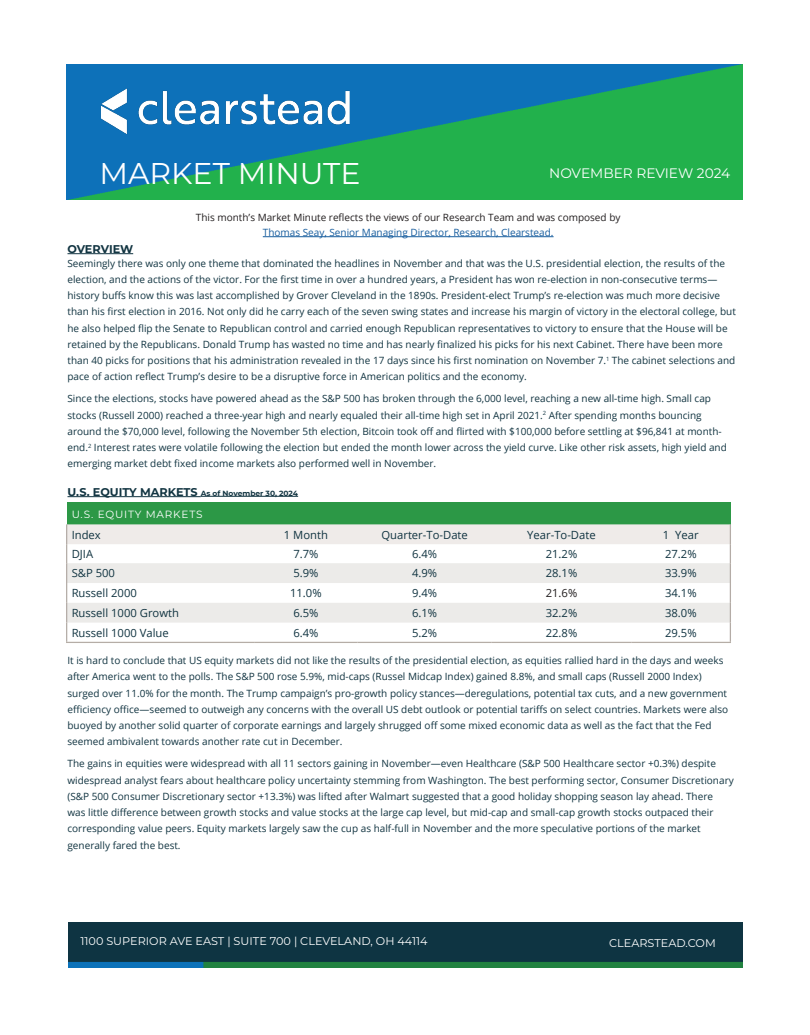
<style>
.page{position:relative;width:810px;height:1035px;background:#fff}
.page>*{position:absolute;margin:0;border:0;box-sizing:border-box;transform-origin:0 0}
.t1{font:30px "Montserrat";color:#fff}
.t2{font:13.75px "Montserrat";color:#fff}
.t3{font:11.25px "Open Sans";color:#113441}
.t4{font:11.25px "Montserrat";color:#fff}
.t5{font:700 11.25px "Montserrat";letter-spacing:-.01em;color:#113441}
.t6{font:11.25px "Open Sans";color:#231f20}
.t7{font:10.5px "Montserrat";letter-spacing:.075em;color:#fff}
.t8{font:10px/16.2px "Open Sans";color:#113441}
.t9{font:10px "Open Sans";color:#231f20}
.t10{font:10px "Open Sans";color:#175d9e}
.t11{font:700 7.5px "Montserrat";color:#113441}
.s1{font-size:11.25px}
</style>
<div class="page">
<img style="left:66px;top:65px;width:676px;height:135px">
<div style="left:67px;top:502px;width:663px;height:22px;background:#2c9846"></div>
<svg style="left:66px;top:524px;width:665px;height:118px"></svg>
<hr style="left:66px;top:642px;width:188px;height:1px;background:#b5ada6">
<hr style="left:254px;top:642px;width:104px;height:1px;background:#b5ada6">
<hr style="left:358px;top:642px;width:134px;height:1px;background:#b5ada6">
<hr style="left:492px;top:642px;width:139px;height:1px;background:#b5ada6">
<hr style="left:631px;top:642px;width:100px;height:1px;background:#b5ada6">
<hr style="left:68px;top:496px;width:133px;height:1px;background:#113441">
<hr style="left:201px;top:496px;width:97px;height:1px;background:#113441">
<hr style="left:68px;top:253px;width:65px;height:1px;background:#113441">
<hr style="left:263px;top:236px;width:291px;height:1px;background:#175d9e">
<img style="left:69px;top:922px;width:673px;height:46px">
<img style="left:92px;top:82px;width:267px;height:59px">
<p class="t1" style="left:99px;top:153px;width:263px">MARKET MINUTE</p>
<p class="t2" style="left:549px;top:164px;width:183px">NOVEMBER REVIEW 2024</p>
<p class="t5" style="left:68px;top:240px;width:67px">OVERVIEW</p>
<p class="t9" style="left:196px;top:210px;width:426px">This month’s Market Minute reflects the views of our Research Team and was composed by</p>
<p class="t10" style="left:263px;top:225px;width:292px">Thomas Seay, Senior Managing Director, Research, Clearstead.</p>
<p class="t8" style="left:68px;top:255px;width:670px">Seemingly there was only one theme that dominated the headlines in November and that was the U.S. presidential election, the results of the election, and the actions of the victor. For the first time in over a hundred years, a President has won re-election in non-consecutive terms— history buffs know this was last accomplished by Grover Cleveland in the 1890s. President-elect Trump’s re-election was much more decisive than his first election in 2016. Not only did he carry each of the seven swing states and increase his margin of victory in the electoral college, but he also helped flip the Senate to Republican control and carried enough Republican representatives to victory to ensure that the House will be retained by the Republicans. Donald Trump has wasted no time and has nearly finalized his picks for his next Cabinet. There have been more than 40 picks for positions that his administration revealed in the 17 days since his first nomination on November 7.<sup>1</sup> The cabinet selections and pace of action reflect Trump’s desire to be a disruptive force in American politics and the economy.</p>
<p class="t8" style="left:68px;top:390px;width:661px">Since the elections, stocks have powered ahead as the S&amp;P 500 has broken through the 6,000 level, reaching a new all-time high. Small cap stocks (Russell 2000) reached a three-year high and nearly equaled their all-time high set in April 2021.<sup>2</sup> After spending months bouncing around the $70,000 level, following the November 5th election, Bitcoin took off and flirted with $100,000 before settling at $96,841 at month&shy;end.<sup>2</sup> Interest rates were volatile following the election but ended the month lower across the yield curve. Like other risk assets, high yield and emerging market debt fixed income markets also performed well in November.</p>
<p class="t11" style="left:68px;top:487px;width:232px"><span class="s1">U.S. EQUITY MARKETS</span> As of November 30, 2024</p>
<p class="t7" style="left:72px;top:508px;width:132px">U.S. EQUITY MARKETS</p>
<p class="t3" style="left:72px;top:527px;width:31px">Index</p>
<p class="t3" style="left:284px;top:527px;width:46px">1 Month</p>
<p class="t3" style="left:381px;top:527px;width:88px">Quarter-To-Date</p>
<p class="t3" style="left:527px;top:527px;width:70px">Year-To-Date</p>
<p class="t3" style="left:663px;top:527px;width:37px">1 Year</p>
<p class="t3" style="left:72px;top:546px;width:23px">DJIA</p>
<p class="t3" style="left:293px;top:546px;width:27px">7.7%</p>
<p class="t3" style="left:412px;top:546px;width:27px">6.4%</p>
<p class="t3" style="left:546px;top:546px;width:33px">21.2%</p>
<p class="t3" style="left:665px;top:546px;width:33px">27.2%</p>
<p class="t3" style="left:72px;top:566px;width:45px">S&amp;P 500</p>
<p class="t3" style="left:293px;top:566px;width:27px">5.9%</p>
<p class="t3" style="left:412px;top:566px;width:27px">4.9%</p>
<p class="t3" style="left:546px;top:566px;width:33px">28.1%</p>
<p class="t3" style="left:665px;top:566px;width:33px">33.9%</p>
<p class="t3" style="left:72px;top:585px;width:67px">Russell 2000</p>
<p class="t3" style="left:290px;top:585px;width:33px">11.0%</p>
<p class="t3" style="left:412px;top:585px;width:27px">9.4%</p>
<p class="t6" style="left:546px;top:585px;width:33px">21.6%</p>
<p class="t3" style="left:665px;top:585px;width:33px">34.1%</p>
<p class="t3" style="left:72px;top:605px;width:109px">Russell 1000 Growth</p>
<p class="t3" style="left:293px;top:605px;width:27px">6.5%</p>
<p class="t3" style="left:412px;top:605px;width:27px">6.1%</p>
<p class="t3" style="left:546px;top:605px;width:33px">32.2%</p>
<p class="t3" style="left:665px;top:605px;width:33px">38.0%</p>
<p class="t3" style="left:72px;top:625px;width:99px">Russell 1000 Value</p>
<p class="t3" style="left:293px;top:625px;width:27px">6.4%</p>
<p class="t3" style="left:412px;top:625px;width:27px">5.2%</p>
<p class="t3" style="left:546px;top:625px;width:33px">22.8%</p>
<p class="t3" style="left:665px;top:625px;width:33px">29.5%</p>
<p class="t8" style="left:68px;top:652px;width:662px">It is hard to conclude that US equity markets did not like the results of the presidential election, as equities rallied hard in the days and weeks after America went to the polls. The S&amp;P 500 rose 5.9%, mid-caps (Russel Midcap Index) gained 8.8%, and small caps (Russell 2000 Index) surged over 11.0% for the month. The Trump campaign’s pro-growth policy stances—deregulations, potential tax cuts, and a new government efficiency office—seemed to outweigh any concerns with the overall US debt outlook or potential tariffs on select countries. Markets were also buoyed by another solid quarter of corporate earnings and largely shrugged off some mixed economic data as well as the fact that the Fed seemed ambivalent towards another rate cut in December.</p>
<p class="t8" style="left:68px;top:755px;width:668px">The gains in equities were widespread with all 11 sectors gaining in November—even Healthcare (S&amp;P 500 Healthcare sector +0.3%) despite widespread analyst fears about healthcare policy uncertainty stemming from Washington. The best performing sector, Consumer Discretionary (S&amp;P 500 Consumer Discretionary sector +13.3%) was lifted after Walmart suggested that a good holiday shopping season lay ahead. There<br>was little difference between growth stocks and value stocks at the large cap level, but mid-cap and small-cap growth stocks outpaced their corresponding value peers. Equity markets largely saw the cup as half-full in November and the more speculative portions of the market generally fared the best.</p>
<p class="t4" style="left:80px;top:933px;width:349px">1100 SUPERIOR AVE EAST | SUITE 700 | CLEVELAND, OH 44114</p>
<p class="t4" style="left:609px;top:935px;width:108px">CLEARSTEAD.COM</p>
</div>
